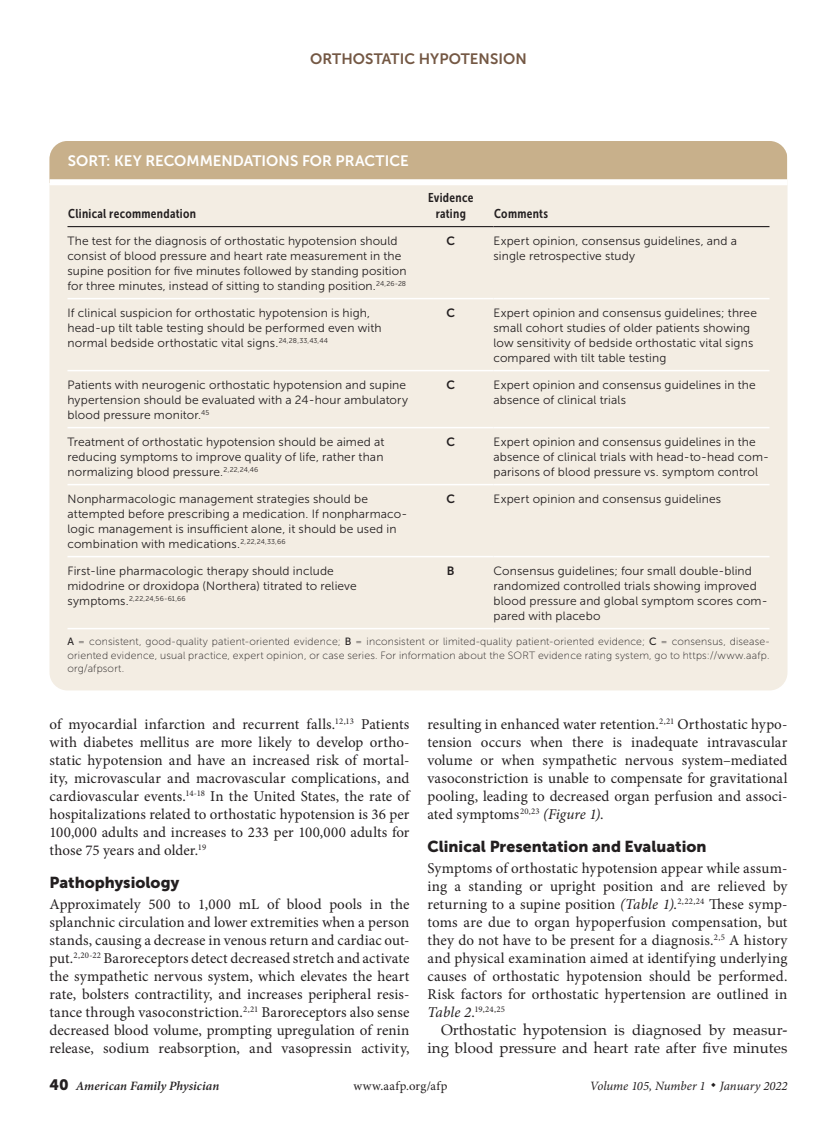
<style>
.page{position:relative;width:837px;height:1134px;background:#fff}
.page>*{position:absolute;margin:0;border:0;box-sizing:border-box;transform-origin:0 0}
.head1{font:15.75px "Museo Sans 900";color:#231f20}
.body_noindent{font:15px/18px "Minion Pro";letter-spacing:.01em;color:#231f20;text-align:justify}
.body_text{font:15px/18px "Minion Pro";color:#231f20;text-align:justify}
.body_text-2{font:15px/18px "Palatino";letter-spacing:.005em;color:#231f20;text-align:right}
.sort_title{font:15px "Museo Sans 700";color:#fff}
.t1{font:15px "Museo Sans 700";letter-spacing:.005em;color:#745844}
.table_head1{font:12.75px/15.3px "Museo Sans Cond 700";letter-spacing:.025em;color:#231f20;text-align:center}
.t2{font:italic 12.75px "Minion Pro";color:#231f20}
.t3{font:italic 600 12.75px "Minion Pro";letter-spacing:.005em;color:#231f20}
.t4{font:12.75px "Minion Pro";letter-spacing:.03em;color:#231f20}
.table_data{font:12px/15px "Museo Sans 300";letter-spacing:.01em;color:#231f20}
.table_data_last_col{font:12px/15px "Museo Sans 300";letter-spacing:.01em;color:#231f20}
.table_data-2{font:12px "Museo Sans 700";color:#231f20}
.table_fig_note{font:10.5px/13.5px "Museo Sans 100";letter-spacing:.02em;color:#231f20;text-align:justify}
.body_noindent-2{font:8.7px "Minion Pro";color:#231f20}
.table_data-3{font:7.05px "Museo Sans 300";letter-spacing:.02em;color:#231f20}
.s1{font-size:12px}
.s2{font-family:"Museo Sans 500"}
.s3{font-style:italic}
.s4{font-style:italic;font-size:15px}
.s5{font-size:15px}
.s6{font-family:"Museo Sans 900";font-weight:400;font-style:normal;font-size:15px}
</style>
<div class="page">
<div style="left:50px;top:141px;width:738px;height:549px;background:#f3ede3;border-radius:18px"></div>
<hr style="left:68px;top:226px;width:358px;height:1px;background:#231f20">
<hr style="left:426px;top:226px;width:68px;height:1px;background:#231f20">
<hr style="left:494px;top:226px;width:276px;height:1px;background:#231f20">
<hr style="left:68px;top:298px;width:358px;height:1px;background:#fff">
<hr style="left:426px;top:298px;width:68px;height:1px;background:#fff">
<hr style="left:494px;top:298px;width:276px;height:1px;background:#fff">
<hr style="left:68px;top:370px;width:358px;height:1px;background:#fff">
<hr style="left:426px;top:370px;width:68px;height:1px;background:#fff">
<hr style="left:494px;top:370px;width:276px;height:1px;background:#fff">
<hr style="left:68px;top:427px;width:358px;height:1px;background:#fff">
<hr style="left:426px;top:427px;width:68px;height:1px;background:#fff">
<hr style="left:494px;top:427px;width:276px;height:1px;background:#fff">
<hr style="left:68px;top:484px;width:358px;height:1px;background:#fff">
<hr style="left:426px;top:484px;width:68px;height:1px;background:#fff">
<hr style="left:494px;top:484px;width:276px;height:1px;background:#fff">
<hr style="left:68px;top:556px;width:358px;height:1px;background:#fff">
<hr style="left:426px;top:556px;width:68px;height:1px;background:#fff">
<hr style="left:494px;top:556px;width:276px;height:1px;background:#fff">
<hr style="left:68px;top:628px;width:358px;height:1px;background:#fff">
<hr style="left:426px;top:628px;width:68px;height:1px;background:#fff">
<hr style="left:494px;top:628px;width:276px;height:1px;background:#fff">
<div style="left:50px;top:141px;width:738px;height:42px;background:#c8b08b"></div>
<div style="left:50px;top:179px;width:738px;height:6px;background:#fff"></div>
<p class="t1" style="left:310px;top:50px;width:218px">ORTHOSTATIC HYPOTENSION</p>
<p class="sort_title" style="left:68px;top:152px;width:342px">SORT: KEY RECOMMENDATIONS FOR PRACTICE</p>
<p class="table_head1" style="left:68px;top:206px;width:129px">Clinical recommendation</p>
<p class="table_head1" style="left:428px;top:190px;width:47px">Evidence rating</p>
<p class="table_head1" style="left:494px;top:206px;width:55px">Comments</p>
<p class="table_data" style="left:68px;top:233px;width:340px">The test for the diagnosis of orthostatic hypotension should consist of blood pressure and heart rate measurement in the supine position for five minutes followed by standing position for three minutes, instead of sitting to standing position.<sup>24,26-28</sup></p>
<p class="table_data-2" style="left:446px;top:234px;width:10px">C</p>
<p class="table_data_last_col" style="left:494px;top:233px;width:245px">Expert opinion, consensus guidelines, and a single retrospective study</p>
<p class="table_data" style="left:68px;top:305px;width:316px">If clinical suspicion for orthostatic hypotension is high, head-up tilt table testing should be performed even with normal bedside orthostatic vital signs.<sup>24,28,33,43,44</sup></p>
<p class="table_data-2" style="left:446px;top:306px;width:10px">C</p>
<p class="table_data_last_col" style="left:494px;top:305px;width:265px">Expert opinion and consensus guidelines; three small cohort studies of older patients showing low sensitivity of bedside orthostatic vital signs compared with tilt table testing</p>
<p class="table_data" style="left:68px;top:377px;width:342px">Patients with neurogenic orthostatic hypotension and supine hypertension should be evaluated with a 24-hour ambulatory blood pressure monitor.<sup>45</sup></p>
<p class="table_data-2" style="left:446px;top:378px;width:10px">C</p>
<p class="table_data_last_col" style="left:494px;top:377px;width:264px">Expert opinion and consensus guidelines in the absence of clinical trials</p>
<p class="table_data" style="left:68px;top:434px;width:319px;text-align:justify">Treatment of orthostatic hypotension should be aimed at reducing symptoms to improve quality of life, rather than normalizing blood pressure.<sup>2,22,24,46</sup></p>
<p class="table_data-2" style="left:446px;top:435px;width:10px">C</p>
<p class="table_data_last_col" style="left:494px;top:434px;width:277px">Expert opinion and consensus guidelines in the absence of clinical trials with head-to-head com&shy;parisons of blood pressure vs. symptom control</p>
<p class="table_data" style="left:68px;top:491px;width:341px">Nonpharmacologic management strategies should be attempted before prescribing a medication. If nonpharmaco&shy;logic management is insufficient alone, it should be used in combination with medications.<sup>2,22,24,33,66</sup></p>
<p class="table_data-2" style="left:446px;top:492px;width:10px">C</p>
<p class="table_data_last_col" style="left:494px;top:491px;width:229px">Expert opinion and consensus guidelines</p>
<p class="table_data" style="left:68px;top:563px;width:291px">First-line pharmacologic therapy should include midodrine or droxidopa (Northera) titrated to relieve</p>
<p class="table_data-3" style="left:68px;top:594px;width:120px"><span class="s1">symptoms.</span>2,22,24,56-61,66</p>
<p class="table_data-2" style="left:447px;top:564px;width:9px">B</p>
<p class="table_data_last_col" style="left:494px;top:563px;width:276px">Consensus guidelines; four small double-blind randomized controlled trials showing improved blood pressure and global symptom scores com&shy;pared with placebo</p>
<p class="table_fig_note" style="left:68px;top:635px;width:704px"><span class="s2">A</span> = consistent, good-quality patient-oriented evidence; <span class="s2">B</span> = inconsistent or limited-quality patient-oriented evidence; <span class="s2">C</span> = consensus, disease&shy;oriented evidence, usual practice, expert opinion, or case series. For information about the SORT evidence rating system, go to https://www.aafp. org/afpsort.</p>
<p class="body_text" style="left:50px;top:715px;width:362px">of myocardial infarction and recurrent falls.<sup>12,13</sup> Patients with diabetes mellitus are more likely to develop ortho&shy;static hypotension and have an increased risk of mortal&shy;ity, microvascular and macrovascular complications, and cardiovascular events.<sup>14-18</sup> In the United States, the rate of hospitalizations related to orthostatic hypotension is 36 per 100,000 adults and increases to 233 per 100,000 adults for those 75 years and older.<sup>19</sup></p>
<p class="head1" style="left:50px;top:874px;width:131px">Pathophysiology</p>
<p class="body_noindent" style="left:50px;top:895px;width:362px">Approximately 500 to 1,000 mL of blood pools in the splanchnic circulation and lower extremities when a person stands, causing a decrease in venous return and cardiac out&shy;put.<sup>2,20-22</sup> Baroreceptors detect decreased stretch and activate the sympathetic nervous system, which elevates the heart rate, bolsters contractility, and increases peripheral resis&shy;tance through vasoconstriction.<sup>2,21</sup> Baroreceptors also sense decreased blood volume, prompting upregulation of renin release, sodium reabsorption, and vasopressin activity,</p>
<p class="body_noindent" style="left:428px;top:715px;width:362px">resulting in enhanced water retention.<sup>2,21</sup> Orthostatic hypo&shy;tension occurs when there is inadequate intravascular volume or when sympathetic nervous system–mediated vasoconstriction is unable to compensate for gravitational pooling, leading to decreased organ perfusion and associ&shy;ated symptoms<sup>20,23</sup> <span class="s3">(Figure 1)</span>.</p>
<p class="head1" style="left:428px;top:838px;width:281px">Clinical Presentation and Evaluation</p>
<p class="body_noindent" style="left:428px;top:859px;width:362px">Symptoms of orthostatic hypotension appear while assum&shy;ing a standing or upright position and are relieved by returning to a supine position <span class="s3">(Table 1)</span>.<sup>2,22,24</sup> These symp&shy;toms are due to organ hypoperfusion compensation, but they do not have to be present for a diagnosis.<sup>2,5</sup> A history and physical examination aimed at identifying underlying causes of orthostatic hypotension should be performed.<br>Risk factors for orthostatic hypertension are outlined in</p>
<p class="body_noindent-2" style="left:428px;top:1003px;width:79px"><span class="s4">Table 2</span><span class="s5">.</span>19,24,25</p>
<p class="body_text-2" style="left:428px;top:1021px;width:361px">Orthostatic hypotension is diagnosed by measur&shy;ing blood pressure and heart rate after five minutes</p>
<p class="t3" style="left:50px;top:1077px;width:171px"><span class="s6">40</span> American Family Physician</p>
<p class="t4" style="left:353px;top:1078px;width:96px">www.aafp.org/afp</p>
<p class="t2" style="left:590px;top:1078px;width:199px">Volume 105, Number 1 ◆ January 2022</p>
</div>
